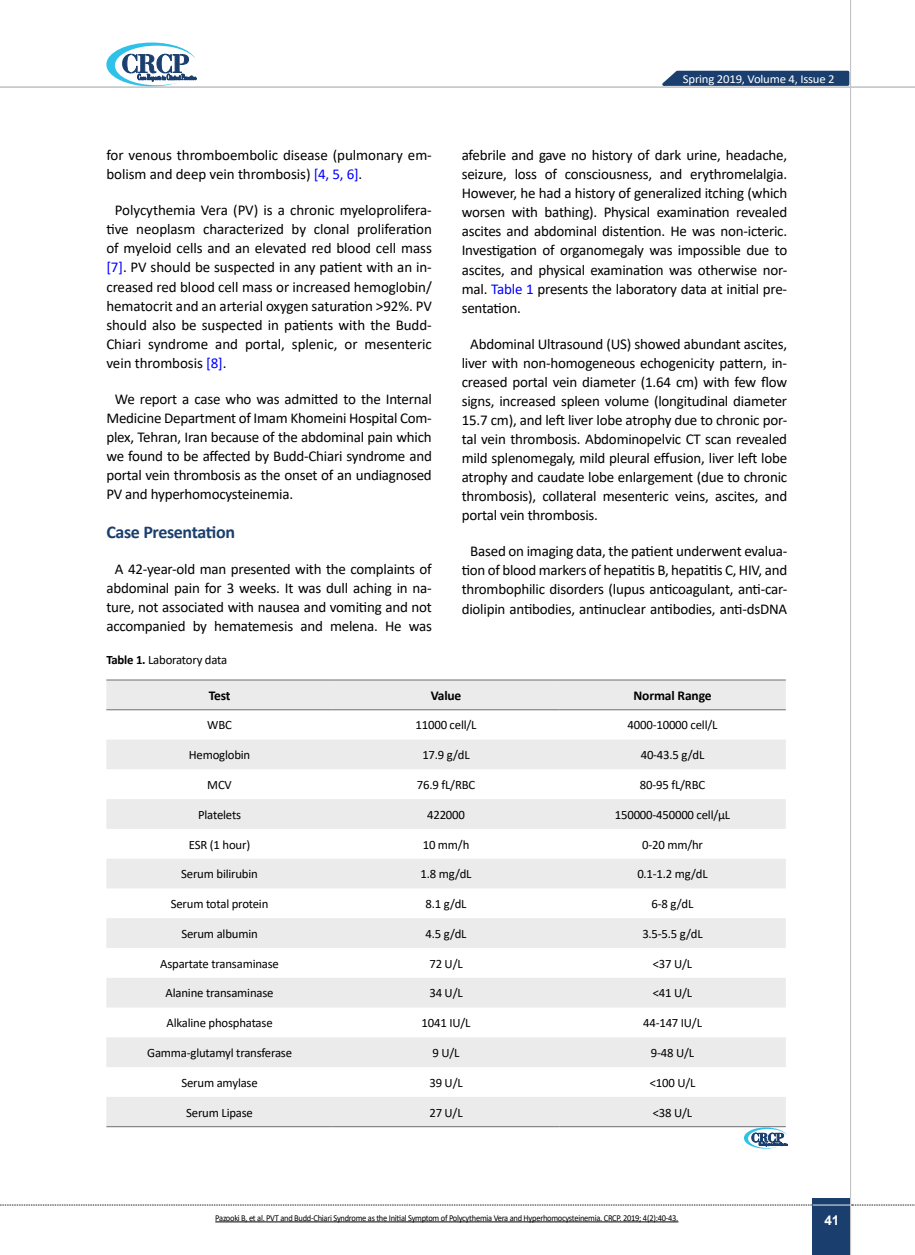
<style>
.page{position:relative;width:915px;height:1255px;background:#fff}
.page>*{position:absolute;margin:0;border:0;box-sizing:border-box;transform-origin:0 0}
.t1{font:700 18px "Calibri";letter-spacing:-.02em;color:#1a3f6f}
.t2{font:15px/19px "Calibri";letter-spacing:-.015em;color:#000;text-align:justify}
.t3{font:700 13.5px "Calibri";letter-spacing:-.01em;color:#000}
.t4{font:700 13.5px "Arial";color:#fff}
.t5{font:12.75px "Calibri";letter-spacing:-.015em;color:#000}
.t6{font:12.15px "Calibri";letter-spacing:-.015em;color:#fff;scale:1.05 1}
.t7{font:9px "Calibri";letter-spacing:-.03em;color:#000;scale:.94 1}
.s1{color:#00f}
.s2{font-weight:700}
</style>
<div class="page">
<div style="left:812px;top:1198px;width:38px;height:56px;background:#1a3f6f"></div>
<hr style="left:849px;top:0;width:1px;height:1254px;background:#c2c4c6">
<hr style="left:812px;top:1204px;width:38px;height:1px;background:#ebebec">
<svg style="left:106px;top:43px;width:90px;height:43px"></svg>
<svg style="left:655px;top:69px;width:195px;height:18px;background:#49668c"></svg>
<hr style="left:0;top:87px;width:914px;height:1px;background:#c2c4c6">
<svg style="left:0;top:1204px;width:812px;height:1px"></svg>
<svg style="left:851px;top:1204px;width:64px;height:1px"></svg>
<hr style="left:215px;top:1221px;width:463px;height:1px;background:#000">
<svg style="left:106px;top:680px;width:679px;height:446px;fill:#ebebec"></svg>
<hr style="left:106px;top:679px;width:227px;height:1px;background:#6d6e71">
<hr style="left:333px;top:679px;width:226px;height:1px;background:#6d6e71">
<hr style="left:559px;top:679px;width:226px;height:1px;background:#6d6e71">
<hr style="left:106px;top:709px;width:227px;height:1px;background:#6d6e71">
<hr style="left:333px;top:709px;width:226px;height:1px;background:#6d6e71">
<hr style="left:559px;top:709px;width:226px;height:1px;background:#6d6e71">
<hr style="left:106px;top:1126px;width:227px;height:1px;background:#6d6e71">
<hr style="left:333px;top:1126px;width:226px;height:1px;background:#6d6e71">
<hr style="left:559px;top:1126px;width:226px;height:1px;background:#6d6e71">
<svg style="left:743px;top:1127px;width:44px;height:21px"></svg>
<p class="t2" style="left:106px;top:145px;width:327px">for venous thromboembolic disease (pulmonary em&shy;bolism and deep vein thrombosis) <span class="s1">[4, 5, 6]</span>.</p>
<p class="t2" style="left:106px;top:200px;width:327px;text-indent:9px">Polycythemia Vera (PV) is a chronic myeloprolifera&shy;tive neoplasm characterized by clonal proliferation of myeloid cells and an elevated red blood cell mass <span class="s1">[7]</span>. PV should be suspected in any patient with an in&shy;creased red blood cell mass or increased hemoglobin/ hematocrit and an arterial oxygen saturation &gt;92%. PV should also be suspected in patients with the Budd-Chiari syndrome and portal, splenic, or mesenteric vein thrombosis <span class="s1">[8]</span>.</p>
<p class="t2" style="left:106px;top:389px;width:327px;text-indent:9px">We report a case who was admitted to the Internal Medicine Department of Imam Khomeini Hospital Com&shy;plex, Tehran, Iran because of the abdominal pain which we found to be affected by Budd-Chiari syndrome and portal vein thrombosis as the onset of an undiagnosed PV and hyperhomocysteinemia.</p>
<p class="t1" style="left:106px;top:519px;width:130px">Case Presentation</p>
<p class="t2" style="left:106px;top:559px;width:327px;text-align:center">A 42-year-old man presented with the complaints of abdominal pain for 3 weeks. It was dull aching in na&shy;ture, not associated with nausea and vomiting and not accompanied by hematemesis and melena. He was</p>
<p class="t6" style="left:682px;top:70px;width:146px">Spring 2019, Volume 4, Issue 2</p>
<p class="t2" style="left:461px;top:145px;width:327px">afebrile and gave no history of dark urine, headache, seizure, loss of consciousness, and erythromelalgia.<br>However, he had a history of generalized itching (which worsen with bathing). Physical examination revealed ascites and abdominal distention. He was non-icteric.<br>Investigation of organomegaly was impossible due to ascites, and physical examination was otherwise nor&shy;mal. <span class="s1">Table 1</span> presents the laboratory data at initial pre&shy;sentation.</p>
<p class="t2" style="left:461px;top:334px;width:327px;text-indent:9px">Abdominal Ultrasound (US) showed abundant ascites, liver with non-homogeneous echogenicity pattern, in&shy;creased portal vein diameter (1.64 cm) with few flow signs, increased spleen volume (longitudinal diameter 15.7 cm), and left liver lobe atrophy due to chronic por&shy;tal vein thrombosis. Abdominopelvic CT scan revealed mild splenomegaly, mild pleural effusion, liver left lobe atrophy and caudate lobe enlargement (due to chronic thrombosis), collateral mesenteric veins, ascites, and portal vein thrombosis.</p>
<p class="t2" style="left:461px;top:541px;width:327px;text-align:center">Based on imaging data, the patient underwent evalua&shy;tion of blood markers of hepatitis B, hepatitis C, HIV, and thrombophilic disorders (lupus anticoagulant, anti-car&shy;diolipin antibodies, antinuclear antibodies, anti-dsDNA</p>
<p class="t5" style="left:106px;top:650px;width:122px"><span class="s2">Table 1.</span> Laboratory data</p>
<p class="t3" style="left:208px;top:686px;width:23px">Test</p>
<p class="t3" style="left:430px;top:686px;width:32px">Value</p>
<p class="t3" style="left:633px;top:686px;width:80px">Normal Range</p>
<p class="t5" style="left:207px;top:716px;width:26px">WBC</p>
<p class="t5" style="left:415px;top:716px;width:62px">11000 cell/L</p>
<p class="t5" style="left:627px;top:716px;width:91px">4000-10000 cell/L</p>
<p class="t5" style="left:189px;top:746px;width:63px">Hemoglobin</p>
<p class="t5" style="left:422px;top:746px;width:49px">17.9 g/dL</p>
<p class="t5" style="left:640px;top:746px;width:65px">40-43.5 g/dL</p>
<p class="t5" style="left:207px;top:776px;width:26px">MCV</p>
<p class="t5" style="left:416px;top:776px;width:60px">76.9 fL/RBC</p>
<p class="t5" style="left:639px;top:776px;width:67px">80-95 fL/RBC</p>
<p class="t5" style="left:198px;top:805px;width:44px">Platelets</p>
<p class="t5" style="left:427px;top:805px;width:39px">422000</p>
<p class="t5" style="left:614px;top:805px;width:117px">150000-450000 cell/µL</p>
<p class="t5" style="left:189px;top:835px;width:63px">ESR (1 hour)</p>
<p class="t5" style="left:422px;top:835px;width:48px">10 mm/h</p>
<p class="t5" style="left:642px;top:835px;width:62px">0-20 mm/hr</p>
<p class="t5" style="left:181px;top:865px;width:78px">Serum bilirubin</p>
<p class="t5" style="left:420px;top:865px;width:53px">1.8 mg/dL</p>
<p class="t5" style="left:637px;top:865px;width:72px">0.1-1.2 mg/dL</p>
<p class="t5" style="left:171px;top:895px;width:99px">Serum total protein</p>
<p class="t5" style="left:425px;top:895px;width:43px">8.1 g/dL</p>
<p class="t5" style="left:651px;top:895px;width:43px">6-8 g/dL</p>
<p class="t5" style="left:181px;top:924px;width:78px">Serum albumin</p>
<p class="t5" style="left:425px;top:924px;width:43px">4.5 g/dL</p>
<p class="t5" style="left:642px;top:924px;width:62px">3.5-5.5 g/dL</p>
<p class="t5" style="left:160px;top:954px;width:120px">Aspartate transaminase</p>
<p class="t5" style="left:429px;top:954px;width:35px">72 U/L</p>
<p class="t5" style="left:652px;top:954px;width:41px">&lt;37 U/L</p>
<p class="t5" style="left:165px;top:984px;width:109px">Alanine transaminase</p>
<p class="t5" style="left:429px;top:984px;width:35px">34 U/L</p>
<p class="t5" style="left:652px;top:984px;width:41px">&lt;41 U/L</p>
<p class="t5" style="left:166px;top:1014px;width:108px">Alkaline phosphatase</p>
<p class="t5" style="left:421px;top:1014px;width:50px">1041 IU/L</p>
<p class="t5" style="left:643px;top:1014px;width:60px">44-147 IU/L</p>
<p class="t5" style="left:147px;top:1043px;width:146px">Gamma-glutamyl transferase</p>
<p class="t5" style="left:432px;top:1043px;width:29px">9 U/L</p>
<p class="t5" style="left:650px;top:1043px;width:45px">9-48 U/L</p>
<p class="t5" style="left:181px;top:1073px;width:78px">Serum amylase</p>
<p class="t5" style="left:429px;top:1073px;width:35px">39 U/L</p>
<p class="t5" style="left:649px;top:1073px;width:47px">&lt;100 U/L</p>
<p class="t5" style="left:186px;top:1103px;width:68px">Serum Lipase</p>
<p class="t5" style="left:429px;top:1103px;width:35px">27 U/L</p>
<p class="t5" style="left:652px;top:1103px;width:41px">&lt;38 U/L</p>
<p class="t7" style="left:215px;top:1211px;width:494px">Pazooki B, et al. PVT and Budd-Chiari Syndrome as the Initial Symptom of Polycythemia Vera and Hyperhomocysteinemia. CRCP. 2019; 4(2):40-43.</p>
<p class="t4" style="left:824px;top:1210px;width:17px">41</p>
</div>
